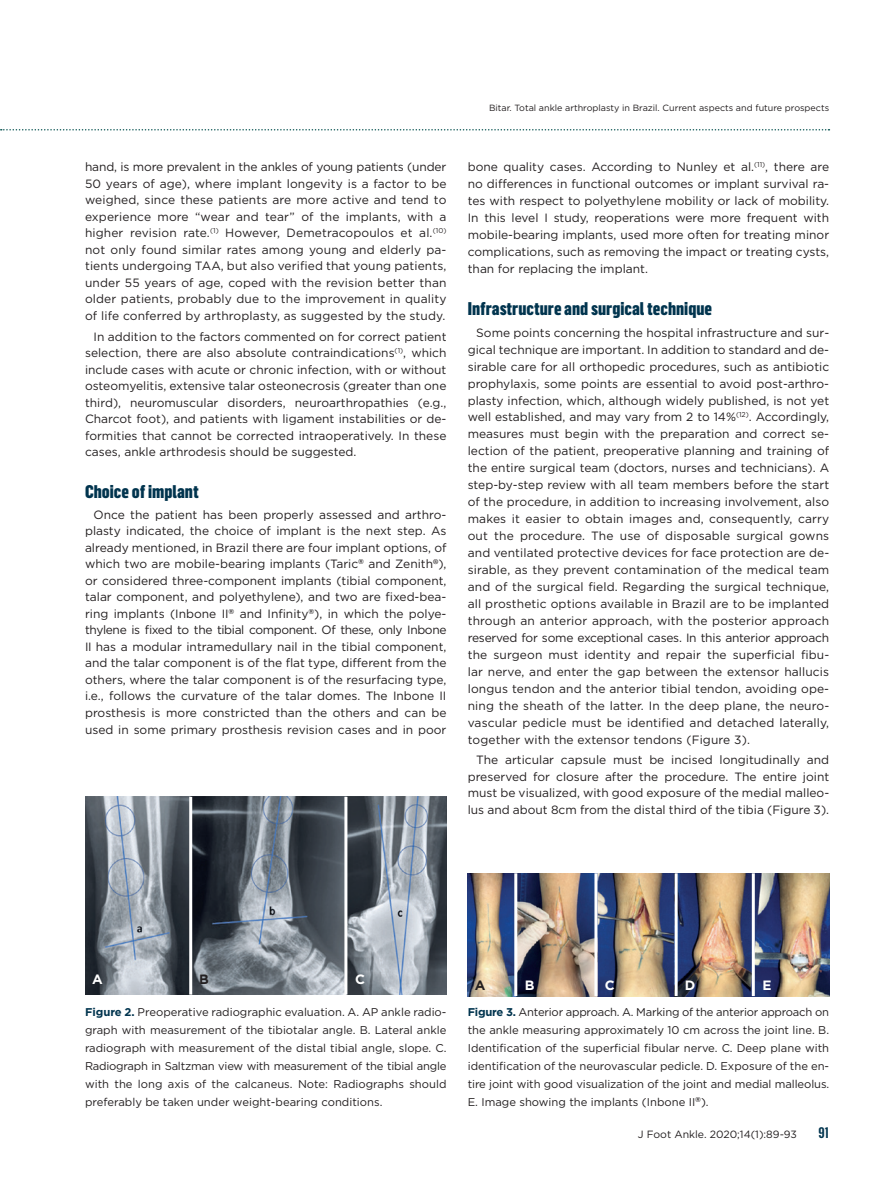
<style>
.page{position:relative;width:893px;height:1191px;background:#fff}
.page>*{position:absolute;margin:0;border:0;box-sizing:border-box;transform-origin:0 0}
.t1{font:900 18px "Flama Cond";color:#01344e}
.t2{font:600 15px "Flama Cond";color:#01344e}
.t3{font:700 13.5px "Gotham";color:#fff}
.t4{font:700 13.5px "Gotham";color:#231f20}
.t5{font:12px/16.5px "Gotham";color:#231f20;text-align:justify}
.t6{font:11.25px/18px "Gotham";color:#231f20;text-align:justify}
.t7{font:10.5px "Gotham";color:#231f20}
.t8{font:9px "Gotham";color:#231f20}
.s1{font-weight:700;color:#01344e}
</style>
<div class="page">
<svg style="left:1px;top:129px;width:828px;height:1px"></svg>
<img style="left:85px;top:797px;width:361px;height:197px">
<hr style="left:189px;top:797px;width:3px;height:197px;background:#fff">
<hr style="left:344px;top:797px;width:3px;height:197px;background:#fff">
<img style="left:468px;top:873px;width:361px;height:123px">
<hr style="left:594px;top:873px;width:3px;height:123px;background:#fff">
<hr style="left:675px;top:873px;width:3px;height:123px;background:#fff">
<hr style="left:752px;top:873px;width:3px;height:123px;background:#fff">
<hr style="left:514px;top:873px;width:3px;height:123px;background:#fff">
<p class="t5" style="left:85px;top:158px;width:363px">hand, is more prevalent in the ankles of young patients (under 50 years of age), where implant longevity is a factor to be weighed, since these patients are more active and tend to experience more “wear and tear” of the implants, with a higher revision rate.<sup>(1)</sup> However, Demetracopoulos et al.<sup>(10) </sup>not only found similar rates among young and elderly pa&shy;tients undergoing TAA, but also verified that young patients, under 55 years of age, coped with the revision better than older patients, probably due to the improvement in quality of life conferred by arthroplasty, as suggested by the study.</p>
<p class="t5" style="left:85px;top:328px;width:363px;text-indent:9px">In addition to the factors commented on for correct patient selection, there are also absolute contraindications<sup>(1)</sup>, which include cases with acute or chronic infection, with or without osteomyelitis, extensive talar osteonecrosis (greater than one third), neuromuscular disorders, neuroarthropathies (e.g., Charcot foot), and patients with ligament instabilities or de&shy;formities that cannot be corrected intraoperatively. In these cases, ankle arthrodesis should be suggested.</p>
<h1 class="t1" style="left:85px;top:478px;width:115px">Choice of implant</h1>
<p class="t5" style="left:85px;top:506px;width:363px;text-indent:9px">Once the patient has been properly assessed and arthro&shy;plasty indicated, the choice of implant is the next step. As already mentioned, in Brazil there are four implant options, of which two are mobile-bearing implants (Taric<sup>®</sup> and Zenith<sup>®</sup>), or considered three-component implants (tibial component, talar component, and polyethylene), and two are fixed-bea&shy;ring implants (Inbone II<sup>®</sup> and Infinity<sup>®</sup>), in which the polye&shy;thylene is fixed to the tibial component. Of these, only Inbone II has a modular intramedullary nail in the tibial component, and the talar component is of the flat type, different from the others, where the talar component is of the resurfacing type, i.e., follows the curvature of the talar domes. The Inbone II prosthesis is more constricted than the others and can be used in some primary prosthesis revision cases and in poor</p>
<p class="t8" style="left:489px;top:102px;width:342px">Bitar. Total ankle arthroplasty in Brazil. Current aspects and future prospects</p>
<p class="t5" style="left:468px;top:158px;width:363px;line-height:17px">bone quality cases. According to Nunley et al.<sup>(11)</sup>, there are no differences in functional outcomes or implant survival ra&shy;tes with respect to polyethylene mobility or lack of mobility.<br>In this level I study, reoperations were more frequent with mobile-bearing implants, used more often for treating minor complications, such as removing the impact or treating cysts, than for replacing the implant.</p>
<h1 class="t1" style="left:468px;top:295px;width:246px">Infrastructure and surgical technique</h1>
<p class="t5" style="left:468px;top:324px;width:363px;line-height:17px;text-indent:9px">Some points concerning the hospital infrastructure and sur&shy;gical technique are important. In addition to standard and de&shy;sirable care for all orthopedic procedures, such as antibiotic prophylaxis, some points are essential to avoid post-arthro&shy;plasty infection, which, although widely published, is not yet well established, and may vary from 2 to 14%<sup>(12)</sup>. Accordingly, measures must begin with the preparation and correct se&shy;lection of the patient, preoperative planning and training of the entire surgical team (doctors, nurses and technicians). A step-by-step review with all team members before the start of the procedure, in addition to increasing involvement, also makes it easier to obtain images and, consequently, carry out the procedure. The use of disposable surgical gowns and ventilated protective devices for face protection are de&shy;sirable, as they prevent contamination of the medical team and of the surgical field. Regarding the surgical technique, all prosthetic options available in Brazil are to be implanted through an anterior approach, with the posterior approach reserved for some exceptional cases. In this anterior approach the surgeon must identity and repair the superficial fibu&shy;lar nerve, and enter the gap between the extensor hallucis longus tendon and the anterior tibial tendon, avoiding ope&shy;ning the sheath of the latter. In the deep plane, the neuro&shy;vascular pedicle must be identified and detached laterally, together with the extensor tendons (Figure 3).</p>
<p class="t5" style="left:468px;top:751px;width:363px;text-indent:9px">The articular capsule must be incised longitudinally and preserved for closure after the procedure. The entire joint must be visualized, with good exposure of the medial malleo&shy;lus and about 8cm from the distal third of the tibia (Figure 3).</p>
<p class="t3" style="left:92px;top:970px;width:12px">A</p>
<p class="t4" style="left:199px;top:970px;width:11px">B</p>
<p class="t3" style="left:355px;top:970px;width:11px">C</p>
<p class="t6" style="left:85px;top:1002px;width:363px"><span class="s1">Figure 2.</span> Preoperative radiographic evaluation. A. AP ankle radio&shy;graph with measurement of the tibiotalar angle. B. Lateral ankle radiograph with measurement of the distal tibial angle, slope. C.<br>Radiograph in Saltzman view with measurement of the tibial angle with the long axis of the calcaneus. Note: Radiographs should preferably be taken under weight-bearing conditions.</p>
<p class="t6" style="left:468px;top:1002px;width:363px"><span class="s1">Figure 3.</span> Anterior approach. A. Marking of the anterior approach on the ankle measuring approximately 10 cm across the joint line. B.<br>Identification of the superficial fibular nerve. C. Deep plane with identification of the neurovascular pedicle. D. Exposure of the en&shy;tire joint with good visualization of the joint and medial malleolus.<br>E. Image showing the implants (Inbone II<sup>®</sup>).</p>
<p class="t4" style="left:475px;top:976px;width:12px">A</p>
<p class="t3" style="left:525px;top:976px;width:11px">B</p>
<p class="t3" style="left:605px;top:976px;width:11px">C</p>
<p class="t3" style="left:685px;top:976px;width:12px">D</p>
<p class="t3" style="left:763px;top:976px;width:11px">E</p>
<p class="t7" style="left:638px;top:1127px;width:161px">J Foot Ankle. 2020;14(1):89-93</p>
<p class="t2" style="left:819px;top:1121px;width:12px">91</p>
</div>
